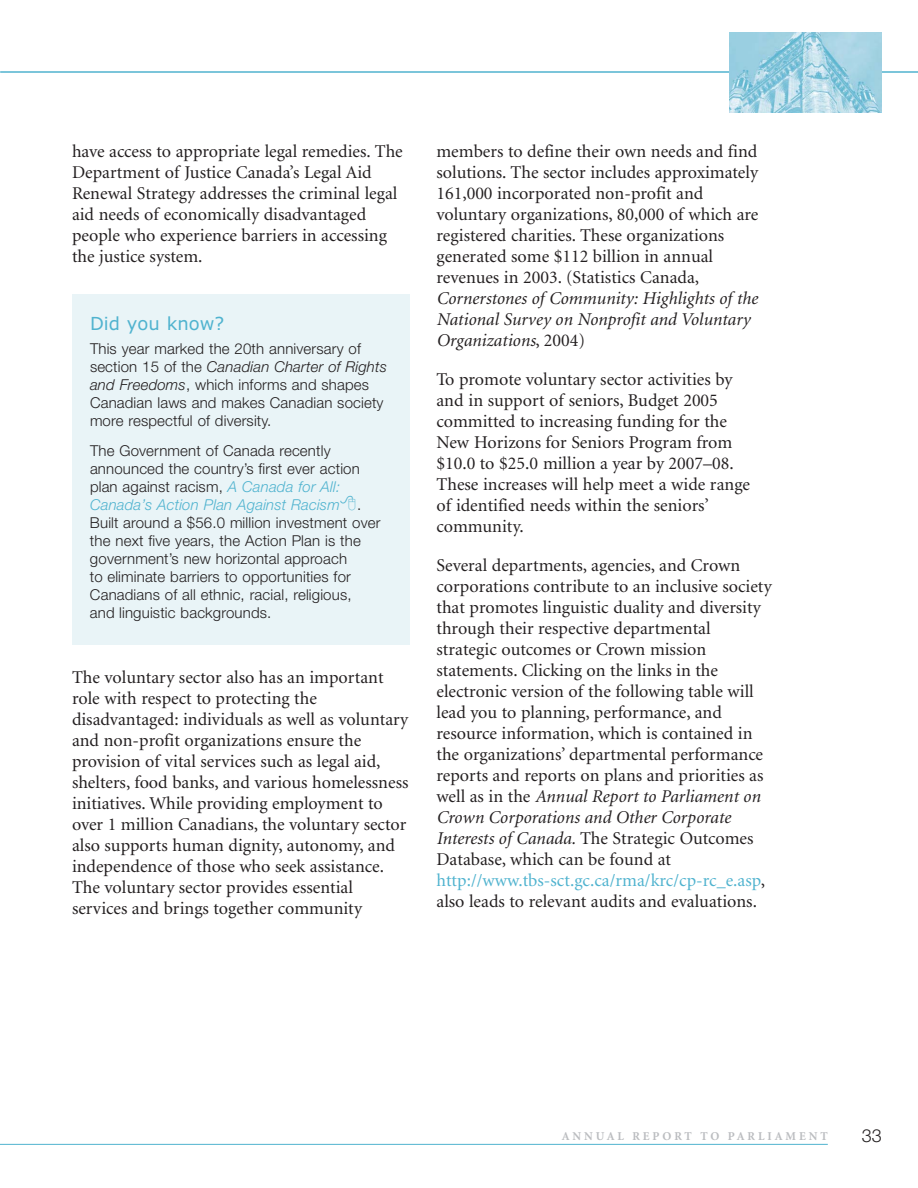
<style>
.page{position:relative;width:918px;height:1188px;background:#fff}
.page>*{position:absolute;margin:0;border:0;box-sizing:border-box;transform-origin:0 0}
.t1{font:18px/21px "Minion";color:#231f20}
.t2{font:italic 18px/21px "Minion";color:#231f20}
.t3{font:18px "Verdana";color:#50b3cf}
.t4{font:300 18px "Helvetica Neue";color:#231f20}
.t5{font:300 15px/18px "Helvetica Neue";letter-spacing:.01em;color:#231f20}
.t6{font:700 12px "Minion";letter-spacing:.245em;color:#bbbdc0}
.s1{font-style:normal}
.s2{font-style:italic}
.s3{color:#50b3cf}
.s4{font-style:italic;color:#50b3cf}
</style>
<div class="page">
<hr style="left:0;top:71px;width:918px;height:2px;background:#50b3cf">
<hr style="left:0;top:1144px;width:828px;height:1px;background:#50b3cf">
<img style="left:729px;top:33px;width:153px;height:79px">
<div style="left:72px;top:294px;width:338px;height:350px;background:#e9f4f7"></div>
<p class="t1" style="left:72px;top:142px;width:332px">have access to appropriate legal remedies. The Department of Justice Canada’s Legal Aid Renewal Strategy addresses the criminal legal aid needs of economically disadvantaged people who experience barriers in accessing the justice system.</p>
<p class="t1" style="left:436px;top:142px;width:324px">members to define their own needs and find solutions. The sector includes approximately 161,000 incorporated non-profit and voluntary organizations, 80,000 of which are registered charities. These organizations generated some $112 billion in annual revenues in 2003. (Statistics Canada,</p>
<p class="t2" style="left:436px;top:289px;width:323px">Cornerstones of Community: Highlights of the<br>National Survey on Nonprofit and Voluntary<br>Organizations<span class="s1">, 2004)</span></p>
<p class="t1" style="left:436px;top:370px;width:315px">To promote voluntary sector activities by and in support of seniors, Budget 2005 committed to increasing funding for the New Horizons for Seniors Program from $10.0 to $25.0 million a year by 2007–08.<br>These increases will help meet a wide range of identified needs within the seniors’ community.</p>
<p class="t1" style="left:436px;top:556px;width:337px">Several departments, agencies, and Crown corporations contribute to an inclusive society that promotes linguistic duality and diversity through their respective departmental strategic outcomes or Crown mission statements. Clicking on the links in the electronic version of the following table will lead you to planning, performance, and resource information, which is contained in the organizations’ departmental performance reports and reports on plans and priorities as well as in the <span class="s2">Annual Report to Parliament on Crown Corporations and Other Corporate Interests of Canada.</span> The Strategic Outcomes Database, which can be found at <span class="s3">http://www.tbs-sct.gc.ca/rma/krc/cp-rc_e.asp</span>, also leads to relevant audits and evaluations.</p>
<p class="t3" style="left:90px;top:316px;width:136px">Did you know?</p>
<p class="t5" style="left:90px;top:341px;width:299px">This year marked the 20th anniversary of section 15 of the <span class="s2">Canadian Charter of Rights and Freedoms</span>, which informs and shapes Canadian laws and makes Canadian society more respectful of diversity.</p>
<p class="t5" style="left:90px;top:443px;width:292px">The Government of Canada recently announced the country’s first ever action plan against racism, <span class="s4">A Canada for All:<br>Canada’s Action Plan Against Racism</span> .<br>Built around a $56.0 million investment over the next five years, the Action Plan is the government’s new horizontal approach<br>to eliminate barriers to opportunities for Canadians of all ethnic, racial, religious,<br>and linguistic backgrounds.</p>
<p class="t1" style="left:72px;top:669px;width:338px">The voluntary sector also has an important role with respect to protecting the disadvantaged: individuals as well as voluntary and non-profit organizations ensure the provision of vital services such as legal aid, shelters, food banks, and various homelessness initiatives. While providing employment to over 1 million Canadians, the voluntary sector also supports human dignity, autonomy, and independence of those who seek assistance.<br>The voluntary sector provides essential services and brings together community</p>
<p class="t6" style="left:562px;top:1132px;width:268px">ANNUAL REPORT TO PARLIAMENT</p>
<p class="t4" style="left:862px;top:1130px;width:22px">33</p>
</div>
